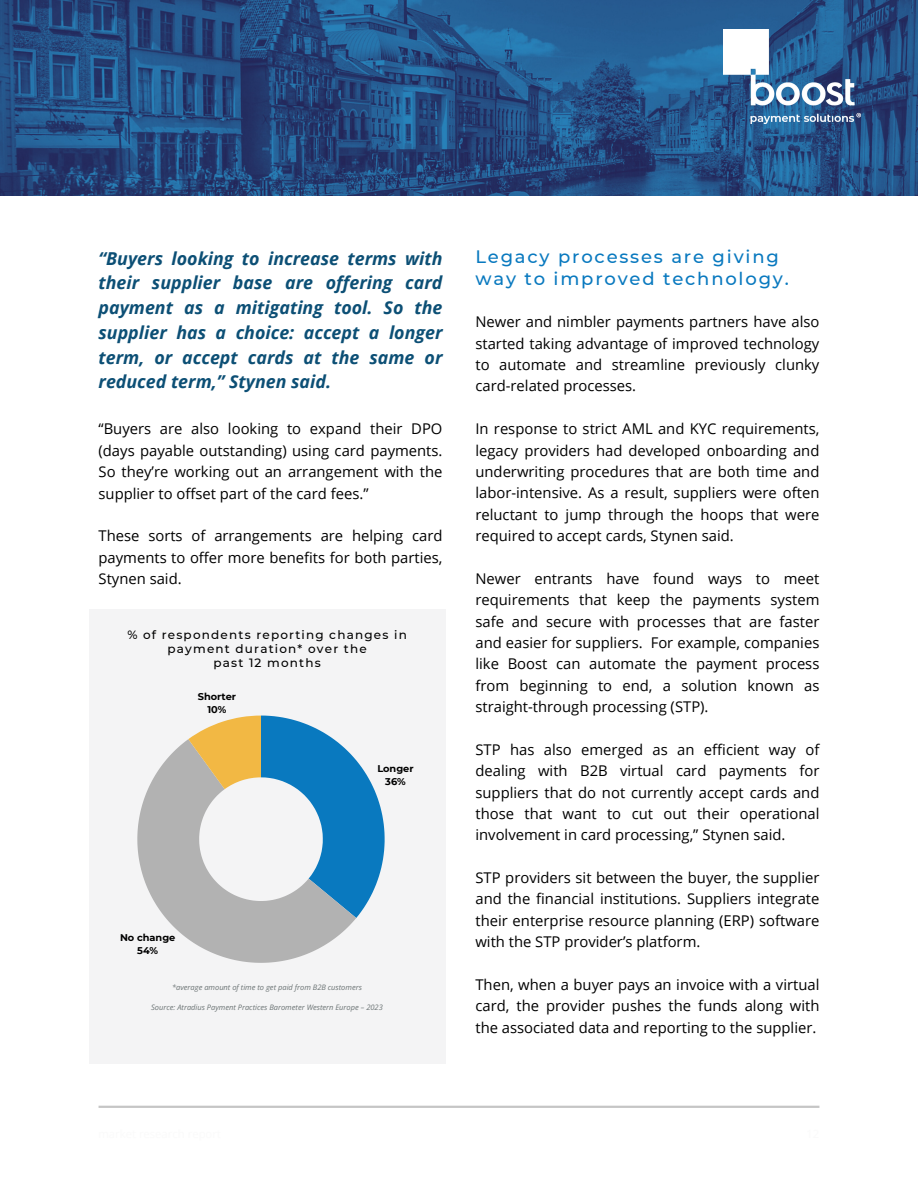
<style>
.page{position:relative;width:918px;height:1188px;background:#fff}
.page>*{position:absolute;margin:0;border:0;box-sizing:border-box;transform-origin:0 0}
.t1{font:500 18px/21.3px "Montserrat";letter-spacing:.1em;color:#0979bf}
.t2{font:italic 700 17.85px/24.8px "Open Sans";color:#0c4f75;text-align:justify}
.t3{font:14.85px/21.3px "Open Sans";color:#000;text-align:justify}
.t4{font:500 12px/14px "Montserrat";letter-spacing:.1em;color:#000;text-align:center}
.t5{font:700 9.75px/13.2px "Montserrat";color:#000;text-align:center}
.t6{font:italic 7.5px "Open Sans";color:#6b7374}
</style>
<div class="page">
<hr style="left:99px;top:1106px;width:720px;height:2px;background:#b2b2b2">
<img style="left:0;top:0;width:918px;height:196px">
<img style="left:723px;top:29px;width:137px;height:95px">
<div style="left:89px;top:609px;width:357px;height:455px;background:#f4f4f5"></div>
<svg style="left:137px;top:739px;width:219px;height:224px;fill:#b2b2b2"></svg>
<svg style="left:188px;top:716px;width:197px;height:202px"></svg>
<h2 class="t2" style="left:99px;top:245px;width:345px">“Buyers looking to increase terms with their supplier base are offering card payment as a mitigating tool. So the supplier has a choice: accept a longer term, or accept cards at the same or reduced term,” Stynen said.</h2>
<h3 class="t3" style="left:99px;top:418px;width:345px">“Buyers are also looking to expand their DPO (days payable outstanding) using card payments.<br>So they’re working out an arrangement with the supplier to offset part of the card fees.”</h3>
<p class="t3" style="left:99px;top:525px;width:345px">These sorts of arrangements are helping card payments to offer more benefits for both parties, Stynen said.</p>
<h2 class="t4" style="left:127px;top:628px;width:281px">% of respondents reporting changes in payment duration* over the<br>past 12 months</h2>
<p class="t5" style="left:198px;top:690px;width:40px;line-height:12.5px">Shorter<br>10%</p>
<p class="t5" style="left:120px;top:931px;width:57px">No change<br>54%</p>
<p class="t5" style="left:377px;top:762px;width:38px">Longer<br>36%</p>
<h4 class="t6" style="left:172px;top:982px;width:191px">*average amount of time to get paid from B2B customers</h4>
<p class="t6" style="left:151px;top:1002px;width:233px">Source: Atradius Payment Practices Barometer Western Europe – 2023</p>
<p class="t1" style="left:475px;top:246px;width:315px">Legacy processes are giving way to improved technology.</p>
<h1 class="t3" style="left:475px;top:311px;width:345px">Newer and nimbler payments partners have also started taking advantage of improved technology to automate and streamline previously clunky card-related processes.</h1>
<h2 class="t3" style="left:475px;top:418px;width:345px">In response to strict AML and KYC requirements, legacy providers had developed onboarding and underwriting procedures that are both time and labor-intensive. As a result, suppliers were often reluctant to jump through the hoops that were required to accept cards, Stynen said.</h2>
<h2 class="t3" style="left:475px;top:567px;width:345px">Newer entrants have found ways to meet requirements that keep the payments system safe and secure with processes that are faster and easier for suppliers. For example, companies like Boost can automate the payment process from beginning to end, a solution known as straight-through processing (STP).</h2>
<h2 class="t3" style="left:475px;top:738px;width:345px">STP has also emerged as an efficient way of dealing with B2B virtual card payments for suppliers that do not currently accept cards and those that want to cut out their operational involvement in card processing,” Stynen said.</h2>
<h2 class="t3" style="left:475px;top:867px;width:345px">STP providers sit between the buyer, the supplier and the financial institutions. Suppliers integrate their enterprise resource planning (ERP) software with the STP provider’s platform.</h2>
<h2 class="t3" style="left:475px;top:974px;width:345px">Then, when a buyer pays an invoice with a virtual card, the provider pushes the funds along with the associated data and reporting to the supplier.</h2>
</div>
